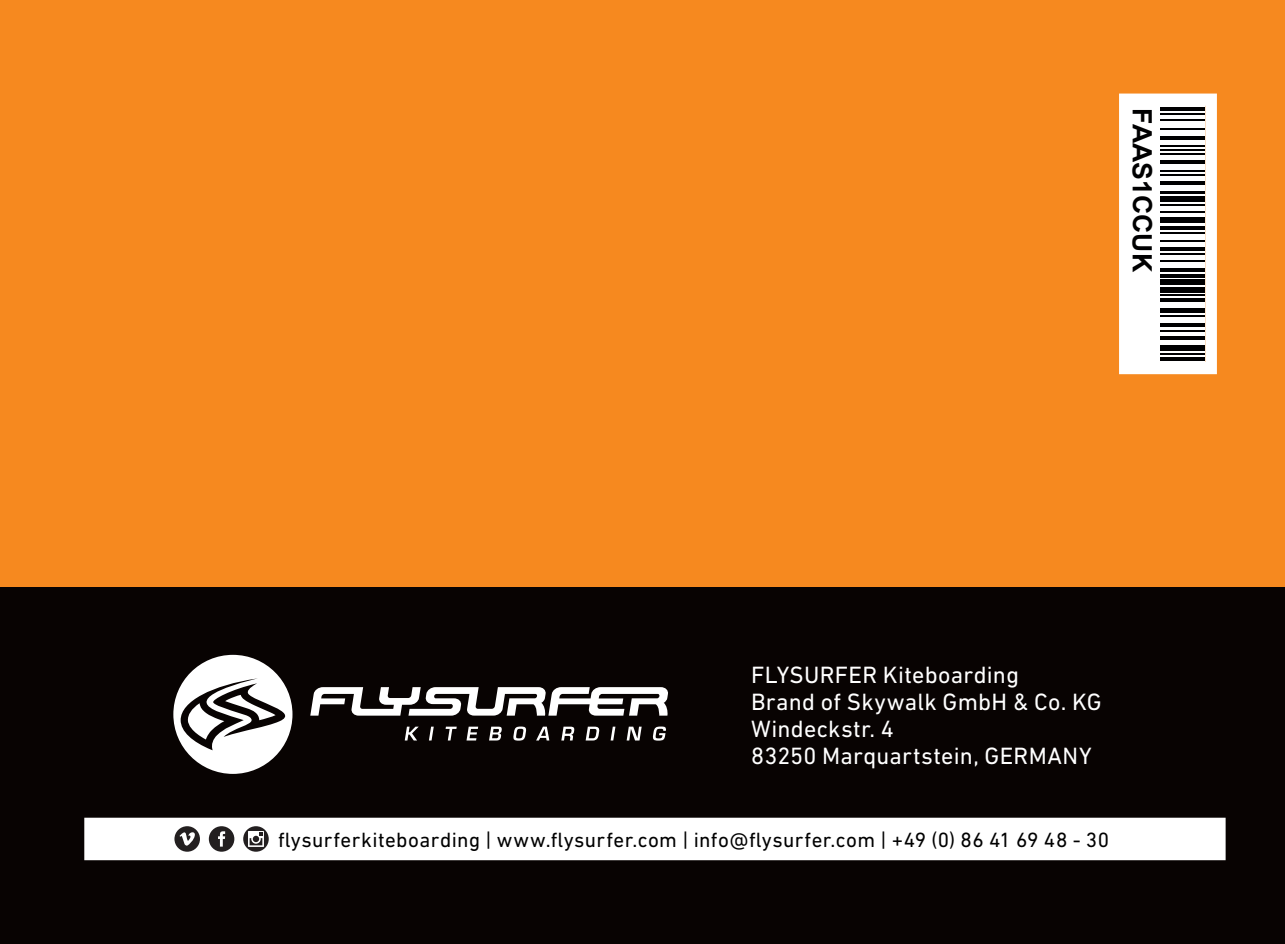
<style>
.page{position:relative;width:1285px;height:944px;background:#fff}
.page>*{position:absolute;margin:0;border:0;box-sizing:border-box;transform-origin:0 0}
.t1{font:700 26.7px "Arial";color:#000001}
.Txt{font:24px/27px "DIN Next LT Pro";letter-spacing:.01em;color:#fff}
.Txt-2{font:21px "DIN Next LT Pro";letter-spacing:.02em;color:#010101}
</style>
<div class="page">
<div style="left:0;top:0;width:1284px;height:944px;background:#f6891f"></div>
<div style="left:0;top:588px;width:1284px;height:356px;background:#080302"></div>
<svg style="left:1119px;top:93px;width:98px;height:282px;background:#cdcccb"></svg>
<svg style="left:84px;top:817px;width:1142px;height:44px;background:#dadada"></svg>
<svg style="left:173px;top:655px;width:120px;height:119px"></svg>
<svg style="left:310px;top:687px;width:358px;height:29px"></svg>
<svg style="left:404px;top:727px;width:14px;height:13px"></svg>
<svg style="left:429px;top:727px;width:4px;height:13px"></svg>
<svg style="left:445px;top:727px;width:11px;height:13px"></svg>
<svg style="left:466px;top:727px;width:12px;height:13px"></svg>
<svg style="left:489px;top:727px;width:13px;height:13px"></svg>
<svg style="left:513px;top:726px;width:13px;height:15px"></svg>
<svg style="left:536px;top:727px;width:13px;height:13px"></svg>
<svg style="left:561px;top:727px;width:13px;height:13px"></svg>
<svg style="left:585px;top:727px;width:14px;height:13px"></svg>
<svg style="left:610px;top:727px;width:5px;height:13px"></svg>
<svg style="left:626px;top:727px;width:15px;height:13px"></svg>
<svg style="left:652px;top:726px;width:14px;height:15px"></svg>
<div style="left:89px;top:822px;width:1131px;height:34px;background:#fff"></div>
<p class="t1" style="left:1159px;top:108px;width:166px;rotate:90deg">FAAS1CCUK</p>
<p class="Txt" style="left:750px;top:661px;width:352px">FLYSURFER Kiteboarding<br>Brand of Skywalk GmbH &amp; Co. KG<br>Windeckstr. 4<br>83250 Marquartstein, GERMANY</p>
<p class="Txt-2" style="left:278px;top:828px;width:832px">flysurferkiteboarding | www.flysurfer.com | info@flysurfer.com | +49 (0) 86 41 69 48 - 30</p>
</div>
